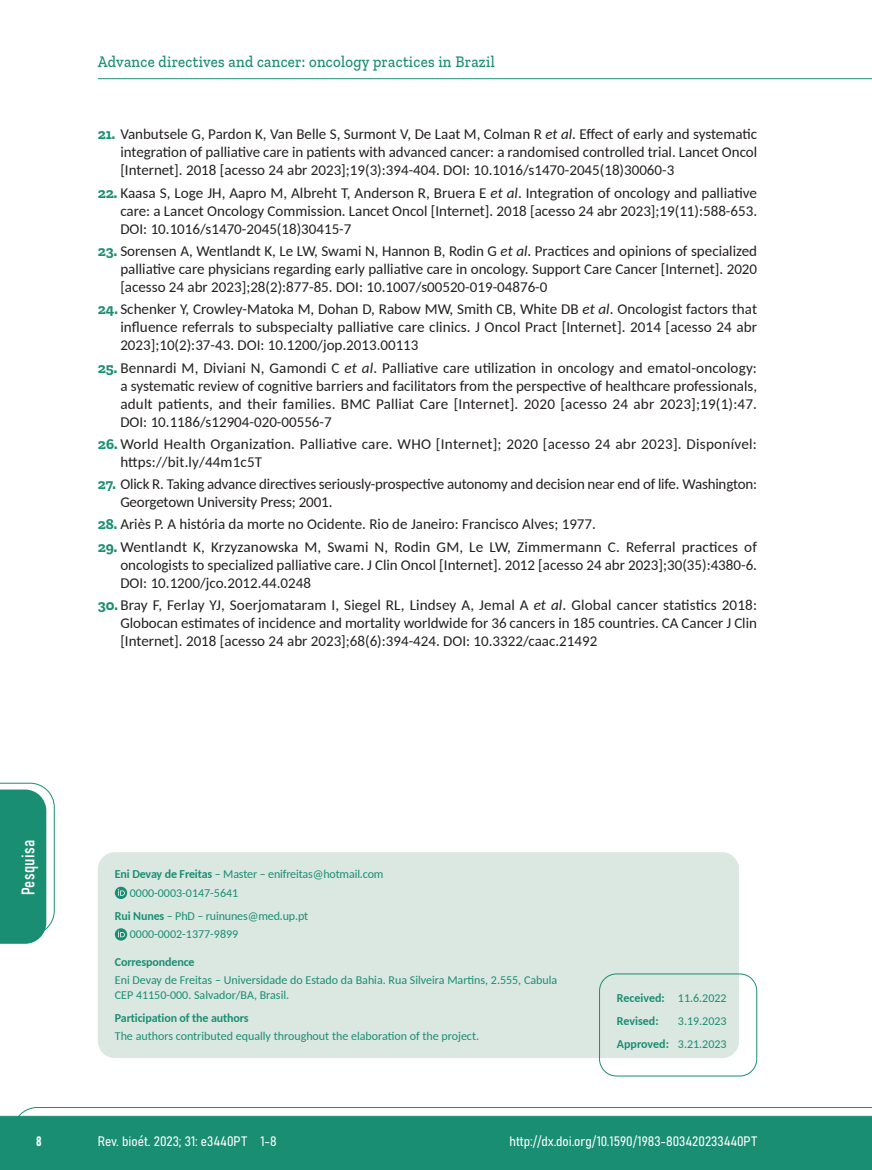
<style>
.page{position:relative;width:872px;height:1170px;background:#fff}
.page>*{position:absolute;margin:0;border:0;box-sizing:border-box;transform-origin:0 0}
.t1{font:18px "Bahnschrift";letter-spacing:.02em;color:#fff}
.t2{font:500 16.5px "Zilla Slab";letter-spacing:.02em;color:#1a8e73;scale:.9 1}
.Referencias{font:15px/18px "Carlito";color:#231f20;text-align:justify}
.t3{font:13.5px "Bahnschrift";color:#fff}
.box_txt{font:12px/14.4px "Carlito";color:#1a8e73}
.box_autor{font:12px "Carlito";letter-spacing:-.01em;color:#1a8e73}
.recebido-aceito{font:700 12px "Carlito";color:#1a8e73}
.box_tit{font:700 12px "Carlito";letter-spacing:-.01em;color:#1a8e73}
.box_orcid{font:12px "Carlito";color:#1a8e73}
.recebido-aceito-2{font:12px "Carlito";color:#1a8e73}
.s1{font-family:"Zilla Slab";font-weight:700;color:#1a8e73}
.s2{font-style:italic}
.s3{font-weight:700}
.s4{font-weight:400}
</style>
<div class="page">
<svg style="left:12px;top:1107px;width:860px;height:62px;background:#379c84"></svg>
<hr style="left:98px;top:78px;width:774px;height:1px;background:#1a8e73">
<div style="left:98px;top:852px;width:641px;height:205px;background:#dbe7e1;border-radius:17px"></div>
<svg style="left:115px;top:886px;width:12px;height:12px"></svg>
<svg style="left:118px;top:888px;width:7px;height:7px"></svg>
<svg style="left:115px;top:928px;width:12px;height:12px"></svg>
<svg style="left:118px;top:930px;width:7px;height:7px"></svg>
<div style="left:599px;top:973px;width:158px;height:103px;border:1px solid #1a8e73;border-radius:17px"></div>
<svg style="left:0;top:782px;width:55px;height:161px"></svg>
<p class="t2" style="left:98px;top:53px;width:442px">Advance directives and cancer: oncology practices in Brazil</p>
<p class="Referencias" style="left:120px;top:125px;width:638px;text-indent:-22px"><span class="s1">21.</span> Vanbutsele G, Pardon K, Van Belle S, Surmont V, De Laat M, Colman R <span class="s2">et al</span>. Effect of early and systematic integration of palliative care in patients with advanced cancer: a randomised controlled trial. Lancet Oncol [Internet]. 2018 [acesso 24 abr 2023];19(3):394-404. DOI: 10.1016/s1470-2045(18)30060-3</p>
<p class="Referencias" style="left:120px;top:183px;width:638px;text-indent:-22px"><span class="s1">22.</span> Kaasa S, Loge JH, Aapro M, Albreht T, Anderson R, Bruera E <span class="s2">et al</span>. Integration of oncology and palliative care: a Lancet Oncology Commission. Lancet Oncol [Internet]. 2018 [acesso 24 abr 2023];19(11):588-653.<br>DOI: 10.1016/s1470-2045(18)30415-7</p>
<p class="Referencias" style="left:120px;top:241px;width:638px;text-indent:-22px"><span class="s1">23.</span> Sorensen A, Wentlandt K, Le LW, Swami N, Hannon B, Rodin G <span class="s2">et al</span>. Practices and opinions of specialized palliative care physicians regarding early palliative care in oncology. Support Care Cancer [Internet]. 2020 [acesso 24 abr 2023];28(2):877-85. DOI: 10.1007/s00520-019-04876-0</p>
<p class="Referencias" style="left:120px;top:299px;width:638px;text-indent:-22px"><span class="s1">24.</span> Schenker Y, Crowley-Matoka M, Dohan D, Rabow MW, Smith CB, White DB <span class="s2">et al</span>. Oncologist factors that influence referrals to subspecialty palliative care clinics. J Oncol Pract [Internet]. 2014 [acesso 24 abr 2023];10(2):37-43. DOI: 10.1200/jop.2013.00113</p>
<p class="Referencias" style="left:120px;top:358px;width:638px;text-indent:-22px"><span class="s1">25.</span> Bennardi M, Diviani N, Gamondi C <span class="s2">et al</span>. Palliative care utilization in oncology and ematol-oncology: a systematic review of cognitive barriers and facilitators from the perspective of healthcare professionals, adult patients, and their families. BMC Palliat Care [Internet]. 2020 [acesso 24 abr 2023];19(1):47.<br>DOI: 10.1186/s12904-020-00556-7</p>
<p class="Referencias" style="left:120px;top:434px;width:638px;text-indent:-22px"><span class="s1">26.</span> World Health Organization. Palliative care. WHO [Internet]; 2020 [acesso 24 abr 2023]. Disponível: https://bit.ly/44m1c5T</p>
<p class="Referencias" style="left:120px;top:474px;width:638px;text-indent:-22px"><span class="s1">27.</span> Olick R. Taking advance directives seriously-prospective autonomy and decision near end of life. Washington:<br>Georgetown University Press; 2001.</p>
<p class="Referencias" style="left:98px;top:514px;width:499px"><span class="s1">28.</span> Ariès P. A história da morte no Ocidente. Rio de Janeiro: Francisco Alves; 1977.</p>
<p class="Referencias" style="left:120px;top:537px;width:638px;text-indent:-22px"><span class="s1">29.</span> Wentlandt K, Krzyzanowska M, Swami N, Rodin GM, Le LW, Zimmermann C. Referral practices of oncologists to specialized palliative care. J Clin Oncol [Internet]. 2012 [acesso 24 abr 2023];30(35):4380-6.<br>DOI: 10.1200/jco.2012.44.0248</p>
<p class="Referencias" style="left:120px;top:595px;width:638px;text-indent:-22px"><span class="s1">30.</span> Bray F, Ferlay YJ, Soerjomataram I, Siegel RL, Lindsey A, Jemal A <span class="s2">et al</span>. Global cancer statistics 2018:<br>Globocan estimates of incidence and mortality worldwide for 36 cancers in 185 countries. CA Cancer J Clin [Internet]. 2018 [acesso 24 abr 2023];68(6):394-424. DOI: 10.3322/caac.21492</p>
<p class="t1" style="left:15px;top:895px;width:57px;rotate:-90deg">Pesquisa</p>
<p class="box_autor" style="left:115px;top:866px;width:270px"><span class="s3">Eni Devay de Freitas</span> – Master – enifreitas@hotmail.com</p>
<p class="box_orcid" style="left:130px;top:884px;width:110px">0000-0003-0147-5641</p>
<p class="box_autor" style="left:115px;top:907px;width:195px"><span class="s3">Rui Nunes</span> – PhD – ruinunes@med.up.pt</p>
<p class="box_orcid" style="left:130px;top:926px;width:110px">0000-0002-1377-9899</p>
<p class="box_tit" style="left:115px;top:953px;width:81px">Correspondence</p>
<p class="box_txt" style="left:115px;top:972px;width:444px">Eni Devay de Freitas – Universidade do Estado da Bahia. Rua Silveira Martins, 2.555, Cabula<br>CEP 41150-000. Salvador/BA, Brasil.</p>
<p class="box_tit" style="left:115px;top:1009px;width:135px">Participation of the authors</p>
<p class="box_txt" style="left:115px;top:1028px;width:366px">The authors contributed equally throughout the elaboration of the project.</p>
<p class="recebido-aceito" style="left:617px;top:989px;width:111px">Received: <span class="s4">11.6.2022</span></p>
<p class="recebido-aceito" style="left:617px;top:1012px;width:43px">Revised:</p>
<p class="recebido-aceito-2" style="left:678px;top:1012px;width:50px">3.19.2023</p>
<p class="recebido-aceito" style="left:617px;top:1035px;width:111px">Approved: <span class="s4">3.21.2023</span></p>
<p class="t3" style="left:36px;top:1130px;width:7px">8</p>
<p class="t3" style="left:98px;top:1131px;width:180px">Rev. bioét. 2023; 31: e3440PT 1-8</p>
<p class="t3" style="left:509px;top:1131px;width:249px">http://dx.doi.org/10.1590/1983-803420233440PT</p>
</div>
